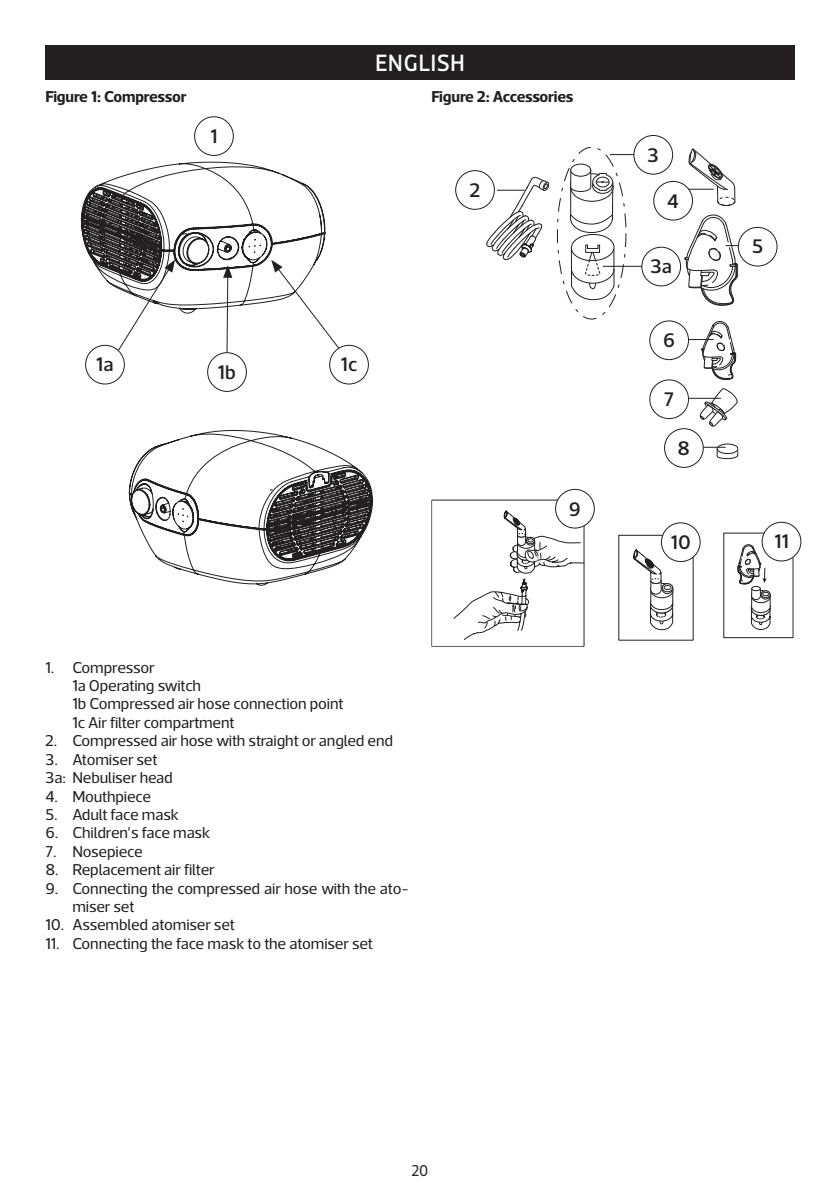
<style>
.page{position:relative;width:840px;height:1191px;background:#fff}
.page>*{position:absolute;margin:0;border:0;box-sizing:border-box;transform-origin:0 0}
.t1{font:500 24px "Acto";letter-spacing:.04em;color:#fff;scale:.9 1}
.t2{font:500 20px "Acto";letter-spacing:.02em;color:#231f20}
.t3{font:16px/18.4px "Acto";letter-spacing:-.01em;color:#231f20}
.t4{font:700 16px "Acto";letter-spacing:-.02em;color:#231f20}
.t5{font:16px "Acto";letter-spacing:-.01em;color:#231f20;scale:.9 1}
</style>
<div class="page">
<svg style="left:128px;top:430px;width:245px;height:156px"></svg>
<svg style="left:484px;top:147px;width:254px;height:314px"></svg>
<svg style="left:716px;top:444px;width:21px;height:9px"></svg>
<div style="left:716px;top:443px;width:22px;height:11px;border:1px solid #231f20;border-radius:50%"></div>
<div style="left:570px;top:164px;width:20px;height:12px;background:#fff;border-radius:50%"></div>
<div style="left:570px;top:164px;width:20px;height:13px;border:1px solid #231f20;border-radius:50%"></div>
<svg style="left:609px;top:154px;width:24px;height:1px"></svg>
<hr style="left:602px;top:266px;width:40px;height:1px;background:#231f20">
<svg style="left:683px;top:148px;width:55px;height:158px"></svg>
<svg style="left:685px;top:321px;width:52px;height:106px"></svg>
<svg style="left:702px;top:447px;width:36px;height:12px"></svg>
<hr style="left:685px;top:398px;width:35px;height:1px;background:#231f20">
<svg style="left:485px;top:169px;width:135px;height:292px"></svg>
<svg style="left:431px;top:498px;width:362px;height:148px"></svg>
<svg style="left:746px;top:498px;width:47px;height:3px"></svg>
<svg style="left:453px;top:510px;width:129px;height:130px"></svg>
<svg style="left:633px;top:549px;width:39px;height:81px"></svg>
<svg style="left:736px;top:544px;width:34px;height:86px"></svg>
<div style="left:194px;top:116px;width:40px;height:40px;border:1px solid #231f20;border-radius:50%"></div>
<div style="left:85px;top:345px;width:40px;height:39px;border:1px solid #231f20;border-radius:50%"></div>
<div style="left:207px;top:352px;width:40px;height:40px;border:1px solid #231f20;border-radius:50%"></div>
<div style="left:329px;top:345px;width:40px;height:39px;border:1px solid #231f20;border-radius:50%"></div>
<svg style="left:81px;top:162px;width:259px;height:191px"></svg>
<div style="left:455px;top:171px;width:39px;height:38px;background:#fff;border-radius:50%"></div>
<div style="left:455px;top:170px;width:39px;height:40px;border:1px solid #231f20;border-radius:50%"></div>
<div style="left:633px;top:135px;width:39px;height:39px;background:#fff;border-radius:50%"></div>
<div style="left:633px;top:135px;width:39px;height:40px;border:1px solid #231f20;border-radius:50%"></div>
<div style="left:641px;top:247px;width:39px;height:39px;background:#fff;border-radius:50%"></div>
<div style="left:641px;top:247px;width:39px;height:39px;border:1px solid #231f20;border-radius:50%"></div>
<div style="left:653px;top:181px;width:39px;height:39px;background:#fff;border-radius:50%"></div>
<div style="left:653px;top:181px;width:39px;height:40px;border:1px solid #231f20;border-radius:50%"></div>
<div style="left:649px;top:321px;width:39px;height:39px;background:#fff;border-radius:50%"></div>
<div style="left:649px;top:320px;width:39px;height:40px;border:1px solid #231f20;border-radius:50%"></div>
<div style="left:649px;top:380px;width:39px;height:38px;background:#fff;border-radius:50%"></div>
<div style="left:649px;top:379px;width:39px;height:40px;border:1px solid #231f20;border-radius:50%"></div>
<div style="left:664px;top:429px;width:38px;height:38px;background:#fff;border-radius:50%"></div>
<div style="left:663px;top:428px;width:40px;height:40px;border:1px solid #231f20;border-radius:50%"></div>
<div style="left:737px;top:227px;width:40px;height:39px;border:1px solid #231f20;border-radius:50%"></div>
<div style="left:555px;top:489px;width:39px;height:39px;background:#fff;border-radius:50%"></div>
<div style="left:554px;top:489px;width:40px;height:39px;border:1px solid #231f20;border-radius:50%"></div>
<div style="left:661px;top:523px;width:38px;height:38px;background:#fff;border-radius:50%"></div>
<div style="left:660px;top:522px;width:40px;height:40px;border:1px solid #231f20;border-radius:50%"></div>
<div style="left:761px;top:522px;width:39px;height:39px;background:#fff;border-radius:50%"></div>
<div style="left:761px;top:522px;width:40px;height:39px;border:1px solid #231f20;border-radius:50%"></div>
<div style="left:45px;top:45px;width:749px;height:34px;background:#231f20"></div>
<p class="t4" style="left:45px;top:86px;width:142px">Figure 1: Compressor</p>
<p class="t2" style="left:210px;top:124px;width:8px">1</p>
<p class="t2" style="left:96px;top:353px;width:19px">1a</p>
<p class="t2" style="left:218px;top:360px;width:20px">1b</p>
<h1 class="t1" style="left:375px;top:49px;width:101px">ENGLISH</h1>
<p class="t4" style="left:431px;top:86px;width:144px">Figure 2: Accessories</p>
<p class="t2" style="left:469px;top:178px;width:12px">2</p>
<p class="t2" style="left:340px;top:353px;width:18px">1c</p>
<p class="t2" style="left:568px;top:497px;width:13px">9</p>
<p class="t3" style="left:72px;top:658px;width:272px;text-indent:-27px">1. Compressor<br>1a Operating switch<br>1b Compressed air hose connection point<br>1c Air filter compartment</p>
<p class="t3" style="left:45px;top:731px;width:349px">2. Compressed air hose with straight or angled end</p>
<p class="t3" style="left:45px;top:750px;width:129px">3. Atomiser set<br>3a: Nebuliser head</p>
<p class="t3" style="left:45px;top:786px;width:107px">4. Mouthpiece</p>
<p class="t3" style="left:45px;top:805px;width:135px">5. Adult face mask</p>
<p class="t3" style="left:45px;top:823px;width:166px">6. Children’s face mask</p>
<p class="t3" style="left:45px;top:842px;width:99px">7. Nosepiece</p>
<p class="t3" style="left:45px;top:860px;width:171px">8. Replacement air filter</p>
<p class="t3" style="left:72px;top:878px;width:337px;text-indent:-27px">9. Connecting the compressed air hose with the ato&shy;miser set</p>
<p class="t3" style="left:45px;top:915px;width:191px">10. Assembled atomiser set</p>
<p class="t3" style="left:45px;top:934px;width:329px">11. Connecting the face mask to the atomiser set</p>
<p class="t2" style="left:647px;top:143px;width:13px">3</p>
<p class="t2" style="left:667px;top:189px;width:13px">4</p>
<p class="t2" style="left:650px;top:255px;width:23px">3a</p>
<p class="t2" style="left:662px;top:328px;width:13px">6</p>
<p class="t2" style="left:664px;top:387px;width:11px">7</p>
<p class="t2" style="left:677px;top:436px;width:14px">8</p>
<p class="t2" style="left:751px;top:235px;width:13px">5</p>
<p class="t2" style="left:670px;top:530px;width:22px">10</p>
<p class="t2" style="left:774px;top:529px;width:16px">11</p>
<p class="t5" style="left:411px;top:1161px;width:20px">20</p>
</div>
